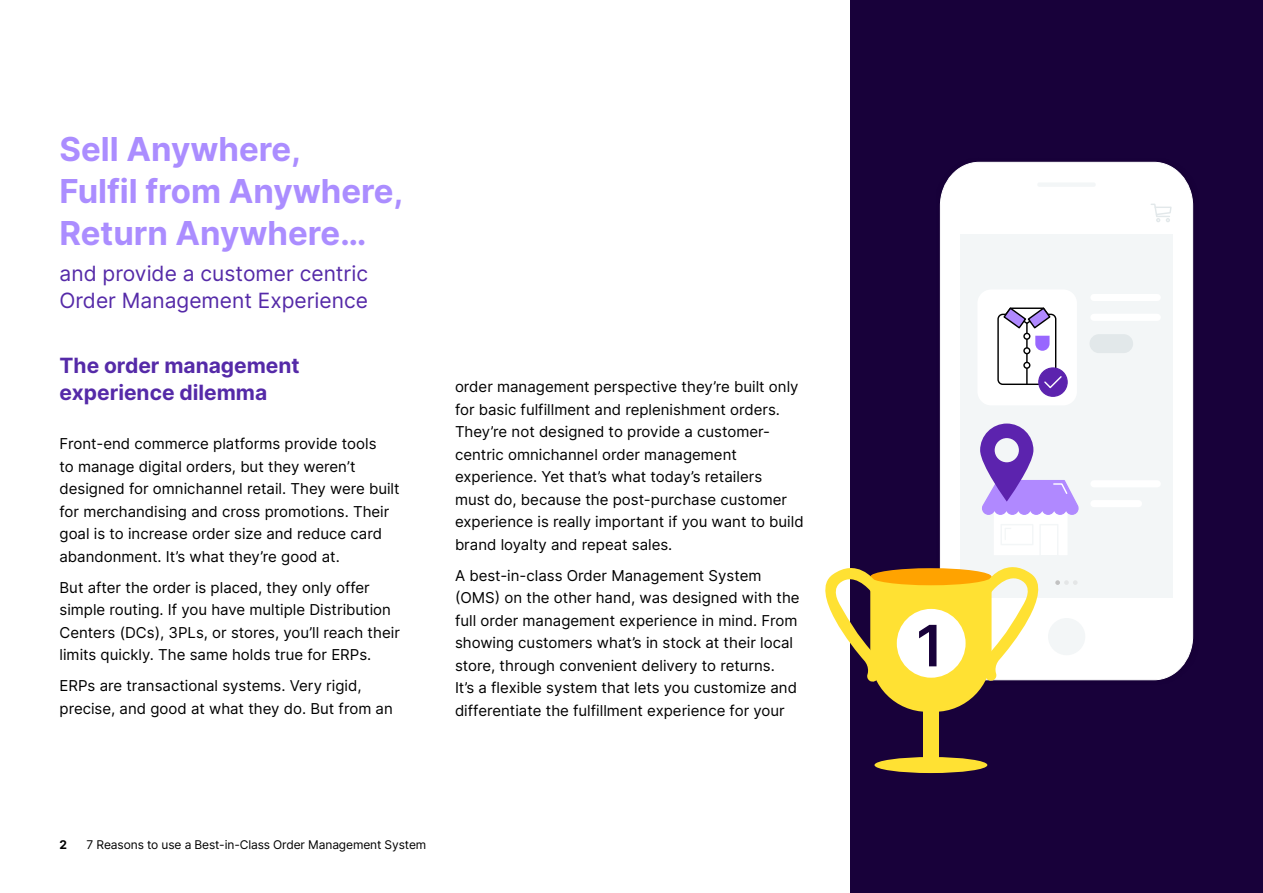
<style>
.page{position:relative;width:1263px;height:893px;background:#fff}
.page>*{position:absolute;margin:0;border:0;box-sizing:border-box;transform-origin:0 0}
.t1{font:600 57.15px "Inter";color:#18013a}
.t2{font:700 33px/42px "Inter";color:#ab8dff}
.t3{font:21px/27px "Inter";color:#552aa8}
.t4{font:700 21px/27px "Inter";color:#552aa8}
.t5{font:15px/22.5px "Inter";color:#000}
.t6{font:12px "Inter";letter-spacing:-.01em;color:#000}
.t7{font:700 12px "Inter";color:#000}
</style>
<div class="page">
<div style="left:850px;top:0;width:413px;height:893px;background:#18013a"></div>
<svg style="left:940px;top:162px;width:253px;height:518px;background:#f5f6f7"></svg>
<div style="left:993px;top:507px;width:75px;height:49px;background:#fff"></div>
<div style="left:992px;top:506px;width:77px;height:51px;border:1px solid #f3f6f7"></div>
<div style="left:1039px;top:524px;width:19px;height:33px;border:1px solid #f3f6f7"></div>
<div style="left:1000px;top:524px;width:33px;height:21px;border:1px solid #f3f6f7"></div>
<hr style="left:987px;top:555px;width:87px;height:2px;background:#f3f6f7">
<svg style="left:1005px;top:528px;width:6px;height:12px"></svg>
<svg style="left:980px;top:424px;width:99px;height:91px;background:#baa2e7"></svg>
<div style="left:977px;top:289px;width:100px;height:116px;background:#fff;border-radius:14px"></div>
<div style="left:1094px;top:294px;width:63px;height:7px;background:#fff"></div>
<div style="left:1094px;top:314px;width:63px;height:7px;background:#fff"></div>
<div style="left:1094px;top:480px;width:63px;height:7px;background:#fff"></div>
<div style="left:1094px;top:500px;width:44px;height:7px;background:#fff"></div>
<div style="left:1089px;top:334px;width:44px;height:19px;background:#e2e8ea;border-radius:9px"></div>
<svg style="left:1150px;top:203px;width:22px;height:19px"></svg>
<div style="left:923px;top:693px;width:16px;height:65px;background:#ffe133"></div>
<div style="left:874px;top:757px;width:113px;height:16px;background:#ffe133;border-radius:50%"></div>
<svg style="left:825px;top:556px;width:252px;height:156px"></svg>
<div style="left:997px;top:314px;width:59px;height:71px;background:#fff;border:1px solid #000;border-radius:5px"></div>
<hr style="left:1026px;top:323px;width:1px;height:61px;background:#000">
<div style="left:1023px;top:362px;width:7px;height:7px;border:1px solid #000;border-radius:50%"></div>
<svg style="left:1002px;top:307px;width:50px;height:47px"></svg>
<div style="left:1039px;top:368px;width:28px;height:28px;background:#5c23ae;border-radius:50%"></div>
<div style="left:1038px;top:367px;width:30px;height:30px;border:1px solid #5c23ae;border-radius:50%"></div>
<svg style="left:1044px;top:376px;width:18px;height:13px"></svg>
<h2 class="t2" style="left:60px;top:127px;width:346px">Sell Anywhere,<br>Fulfil from Anywhere,<br>Return Anywhere…</h2>
<h3 class="t3" style="left:60px;top:259px;width:310px">and provide a customer centric<br>Order Management Experience</h3>
<h3 class="t4" style="left:60px;top:351px;width:242px">The order management experience dilemma</h3>
<p class="t5" style="left:60px;top:432px;width:342px">Front-end commerce platforms provide tools<br>to manage digital orders, but they weren’t designed for omnichannel retail. They were built for merchandising and cross promotions. Their goal is to increase order size and reduce card abandonment. It’s what they’re good at.</p>
<p class="t5" style="left:60px;top:575px;width:342px">But after the order is placed, they only offer simple routing. If you have multiple Distribution Centers (DCs), 3PLs, or stores, you’ll reach their limits quickly. The same holds true for ERPs.</p>
<p class="t5" style="left:60px;top:674px;width:335px">ERPs are transactional systems. Very rigid, precise, and good at what they do. But from an</p>
<p class="t5" style="left:455px;top:375px;width:350px">order management perspective they’re built only for basic fulfillment and replenishment orders.<br>They’re not designed to provide a customer&shy;centric omnichannel order management experience. Yet that’s what today’s retailers<br>must do, because the post-purchase customer experience is really important if you want to build brand loyalty and repeat sales.</p>
<p class="t5" style="left:455px;top:564px;width:346px">A best-in-class Order Management System (OMS) on the other hand, was designed with the full order management experience in mind. From showing customers what’s in stock at their local store, through convenient delivery to returns.<br>It’s a flexible system that lets you customize and differentiate the fulfillment experience for your</p>
<p class="t7" style="left:60px;top:835px;width:9px">2</p>
<p class="t6" style="left:87px;top:835px;width:341px">7 Reasons to use a Best-in-Class Order Management System</p>
<h1 class="t1" style="left:916px;top:604px;width:29px">1</h1>
</div>
